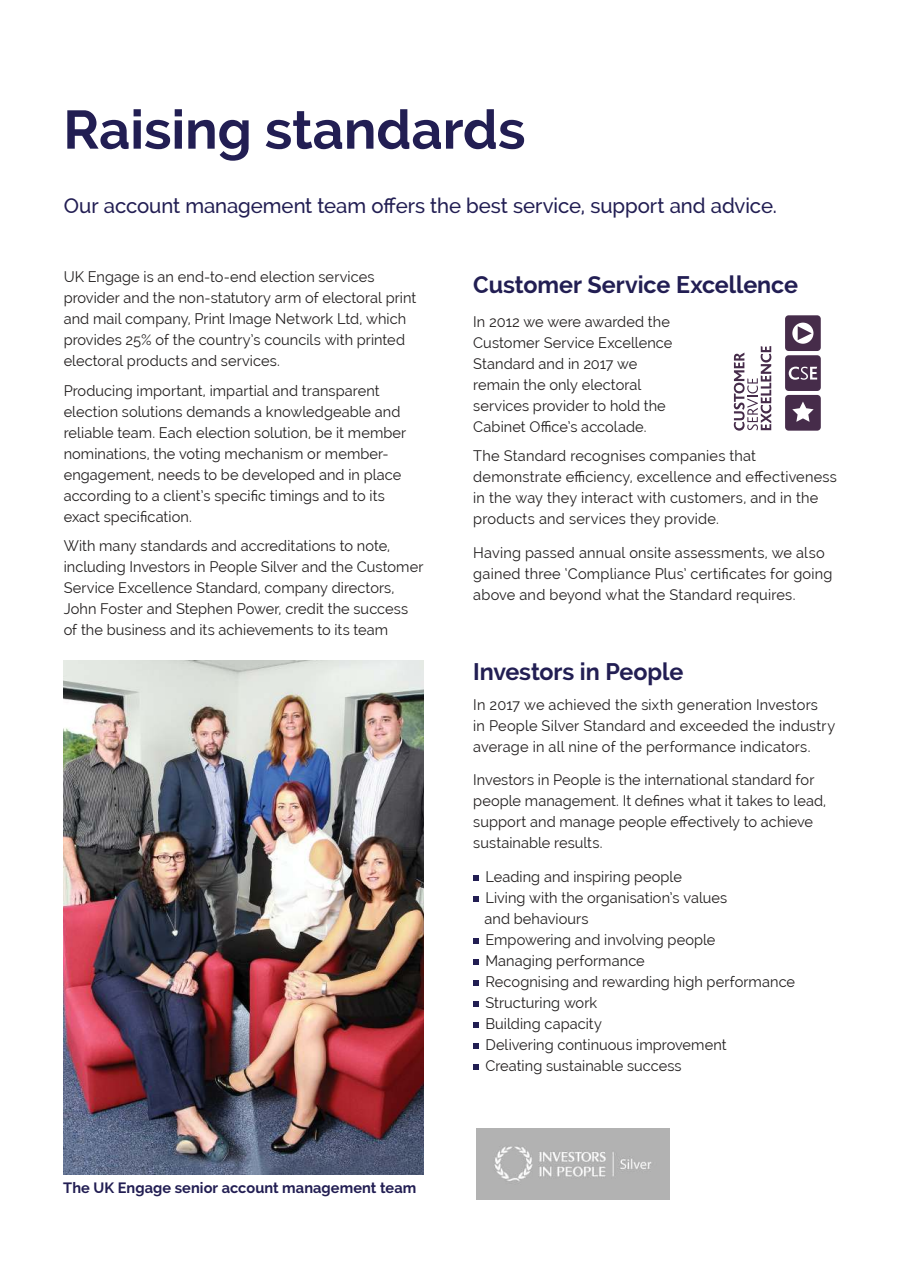
<style>
.page{position:relative;width:901px;height:1263px;background:#fff}
.page>*{position:absolute;margin:0;border:0;box-sizing:border-box;transform-origin:0 0}
.t1{font:700 54px "Raleway";color:#221e53}
.t2{font:700 24px "Raleway";letter-spacing:-.005em;color:#221e53}
.t3{font:500 21px "Raleway";letter-spacing:-.005em;color:#221e53}
.t4{font:15px/21px "Raleway";letter-spacing:.005em;color:#221f1f}
.t5{font:700 15px "Raleway";letter-spacing:.005em;color:#221e53}
</style>
<div class="page">
<svg style="left:473px;top:875px;width:6px;height:5px"></svg>
<svg style="left:473px;top:896px;width:6px;height:5px"></svg>
<svg style="left:473px;top:938px;width:6px;height:5px"></svg>
<svg style="left:473px;top:959px;width:6px;height:5px"></svg>
<svg style="left:473px;top:980px;width:6px;height:5px"></svg>
<svg style="left:473px;top:1001px;width:6px;height:5px"></svg>
<svg style="left:473px;top:1022px;width:6px;height:5px"></svg>
<svg style="left:473px;top:1043px;width:6px;height:5px"></svg>
<svg style="left:473px;top:1064px;width:6px;height:5px"></svg>
<svg style="left:733px;top:346px;width:38px;height:84px"></svg>
<svg style="left:785px;top:315px;width:35px;height:115px"></svg>
<img style="left:476px;top:1128px;width:193px;height:71px">
<img style="left:63px;top:660px;width:360px;height:514px">
<h1 class="t1" style="left:63px;top:99px;width:463px">Raising standards</h1>
<h3 class="t3" style="left:64px;top:194px;width:714px">Our account management team offers the best service, support and advice.</h3>
<p class="t4" style="left:64px;top:268px;width:354px">UK Engage is an end-to-end election services provider and the non-statutory arm of electoral print and mail company, Print Image Network Ltd, which provides 25% of the country’s councils with printed electoral products and services.</p>
<p class="t4" style="left:64px;top:381px;width:344px">Producing important, impartial and transparent election solutions demands a knowledgeable and reliable team. Each election solution, be it member nominations, the voting mechanism or member&shy;engagement, needs to be developed and in place according to a client’s specific timings and to its exact specification.</p>
<p class="t4" style="left:64px;top:537px;width:361px">With many standards and accreditations to note, including Investors in People Silver and the Customer Service Excellence Standard, company directors, John Foster and Stephen Power, credit the success of the business and its achievements to its team</p>
<p class="t5" style="left:63px;top:1181px;width:354px">The UK Engage senior account management team</p>
<h2 class="t2" style="left:473px;top:275px;width:326px">Customer Service Excellence</h2>
<p class="t4" style="left:473px;top:312px;width:201px">In 2012 we were awarded the<br>Customer Service Excellence<br>Standard and in 2017 we remain the only electoral services provider to hold the<br>Cabinet Office’s accolade.</p>
<p class="t4" style="left:473px;top:446px;width:365px">The Standard recognises companies that demonstrate efficiency, excellence and effectiveness in the way they interact with customers, and in the products and services they provide.</p>
<p class="t4" style="left:473px;top:543px;width:361px">Having passed annual onsite assessments, we also gained three ‘Compliance Plus’ certificates for going above and beyond what the Standard requires.</p>
<h2 class="t2" style="left:473px;top:657px;width:212px">Investors in People</h2>
<p class="t4" style="left:473px;top:695px;width:363px">In 2017 we achieved the sixth generation Investors<br>in People Silver Standard and exceeded the industry average in all nine of the performance indicators.</p>
<p class="t4" style="left:473px;top:770px;width:354px">Investors in People is the international standard for people management. It defines what it takes to lead, support and manage people effectively to achieve sustainable results.</p>
<p class="t4" style="left:484px;top:867px;width:312px">Leading and inspiring people<br>Living with the organisation’s values<br>and behaviours<br>Empowering and involving people<br>Managing performance<br>Recognising and rewarding high performance<br>Structuring work<br>Building capacity<br>Delivering continuous improvement<br>Creating sustainable success</p>
</div>
